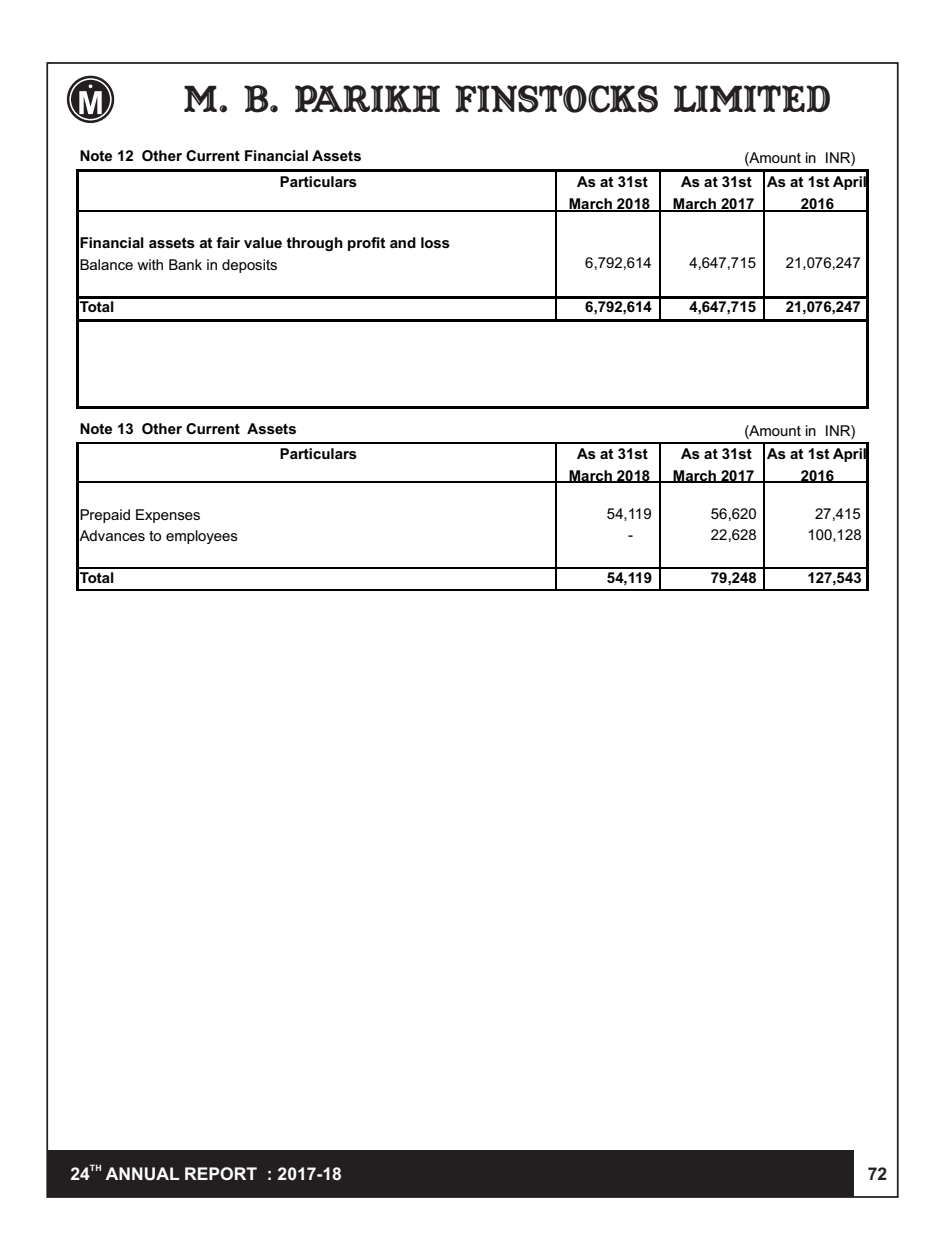
<style>
.page{position:relative;width:945px;height:1260px;background:#fff}
.page>*{position:absolute;margin:0;border:0;box-sizing:border-box;transform-origin:0 0}
.t1{font:35.88px "Captain Howdy";color:#231f20}
.t2{font:700 17.5px "Arial";color:#fff}
.t3{font:700 17.5px "Arial";color:#231f20}
.t4{font:700 14.88px/22.1px "Arial";color:#000;text-align:center}
.t5{font:14.88px "Arial";color:#000}
.t6{font:700 8.75px "Arial";color:#fff}
</style>
<div class="page">
<div style="left:47px;top:1150px;width:851px;height:47px;background:#231f20"></div>
<div style="left:854px;top:1150px;width:44px;height:47px;background:#fff"></div>
<svg style="left:66px;top:75px;width:49px;height:49px"></svg>
<div style="left:69px;top:78px;width:43px;height:42px;border:2px solid #fff;border-radius:50%"></div>
<svg style="left:79px;top:84px;width:23px;height:30px"></svg>
<hr style="left:555px;top:172px;width:1px;height:124px;background:#000">
<hr style="left:659px;top:172px;width:2px;height:124px;background:#000">
<hr style="left:763px;top:172px;width:2px;height:124px;background:#000">
<hr style="left:76px;top:170px;width:3px;height:239px;background:#000">
<hr style="left:866px;top:172px;width:3px;height:237px;background:#000">
<svg style="left:555px;top:299px;width:1px;height:20px"></svg>
<hr style="left:659px;top:299px;width:2px;height:20px;background:#000">
<hr style="left:763px;top:299px;width:2px;height:20px;background:#000">
<hr style="left:79px;top:170px;width:790px;height:2px;background:#000">
<hr style="left:79px;top:210px;width:787px;height:1px;background:#000">
<hr style="left:79px;top:296px;width:790px;height:3px;background:#000">
<hr style="left:79px;top:319px;width:790px;height:3px;background:#000">
<hr style="left:79px;top:406px;width:790px;height:3px;background:#000">
<hr style="left:76px;top:442px;width:3px;height:148px;background:#000">
<hr style="left:866px;top:442px;width:3px;height:148px;background:#000">
<hr style="left:555px;top:443px;width:1px;height:147px;background:#000">
<hr style="left:659px;top:443px;width:2px;height:147px;background:#000">
<hr style="left:763px;top:443px;width:2px;height:147px;background:#000">
<hr style="left:79px;top:442px;width:787px;height:1px;background:#000">
<hr style="left:79px;top:482px;width:787px;height:1px;background:#000">
<hr style="left:79px;top:568px;width:787px;height:1px;background:#000">
<hr style="left:79px;top:589px;width:787px;height:1px;background:#000">
<h1 class="t1" style="left:184px;top:77px;width:648px">M. B. PARIKH FINSTOCKS LIMITED</h1>
<p class="t4" style="left:80px;top:146px;width:283px">Note 12 Other Current Financial Assets</p>
<p class="t5" style="left:745px;top:152px;width:112px">(Amount in INR)</p>
<p class="t4" style="left:280px;top:172px;width:79px">Particulars</p>
<p class="t4" style="left:569px;top:172px;width:83px">As at 31st<br>March 2018</p>
<p class="t4" style="left:673px;top:172px;width:83px">As at 31st<br>March 2017</p>
<p class="t4" style="left:767px;top:172px;width:101px">As at 1st April<br>2016</p>
<p class="t4" style="left:80px;top:233px;width:372px">Financial assets at fair value through profit and loss</p>
<p class="t5" style="left:80px;top:259px;width:200px">Balance with Bank in deposits</p>
<p class="t5" style="left:585px;top:258px;width:68px">6,792,614</p>
<p class="t5" style="left:689px;top:258px;width:68px">4,647,715</p>
<p class="t5" style="left:786px;top:258px;width:77px">21,076,247</p>
<p class="t4" style="left:80px;top:298px;width:36px">Total</p>
<p class="t4" style="left:585px;top:298px;width:68px">6,792,614</p>
<p class="t4" style="left:689px;top:298px;width:68px">4,647,715</p>
<p class="t4" style="left:786px;top:298px;width:77px">21,076,247</p>
<p class="t4" style="left:80px;top:419px;width:219px">Note 13 Other Current Assets</p>
<p class="t5" style="left:745px;top:425px;width:112px">(Amount in INR)</p>
<p class="t4" style="left:280px;top:444px;width:79px">Particulars</p>
<p class="t4" style="left:569px;top:444px;width:83px">As at 31st<br>March 2018</p>
<p class="t4" style="left:673px;top:444px;width:83px">As at 31st<br>March 2017</p>
<p class="t4" style="left:767px;top:444px;width:101px">As at 1st April<br>2016</p>
<p class="t5" style="left:80px;top:509px;width:123px">Prepaid Expenses</p>
<p class="t5" style="left:607px;top:508px;width:46px">54,119</p>
<p class="t5" style="left:711px;top:508px;width:47px">56,620</p>
<p class="t5" style="left:815px;top:508px;width:47px">27,415</p>
<p class="t5" style="left:80px;top:531px;width:160px">Advances to employees</p>
<p class="t5" style="left:628px;top:529px;width:6px">-</p>
<p class="t5" style="left:711px;top:529px;width:47px">22,628</p>
<p class="t5" style="left:807px;top:529px;width:56px">100,128</p>
<p class="t4" style="left:80px;top:568px;width:36px">Total</p>
<p class="t4" style="left:607px;top:568px;width:47px">54,119</p>
<p class="t4" style="left:711px;top:568px;width:47px">79,248</p>
<p class="t4" style="left:807px;top:568px;width:56px">127,543</p>
<p class="t6" style="left:90px;top:1165px;width:13px">TH</p>
<p class="t2" style="left:71px;top:1167px;width:273px">24 ANNUAL REPORT : 2017-18</p>
<p class="t3" style="left:868px;top:1167px;width:21px">72</p>
</div>
